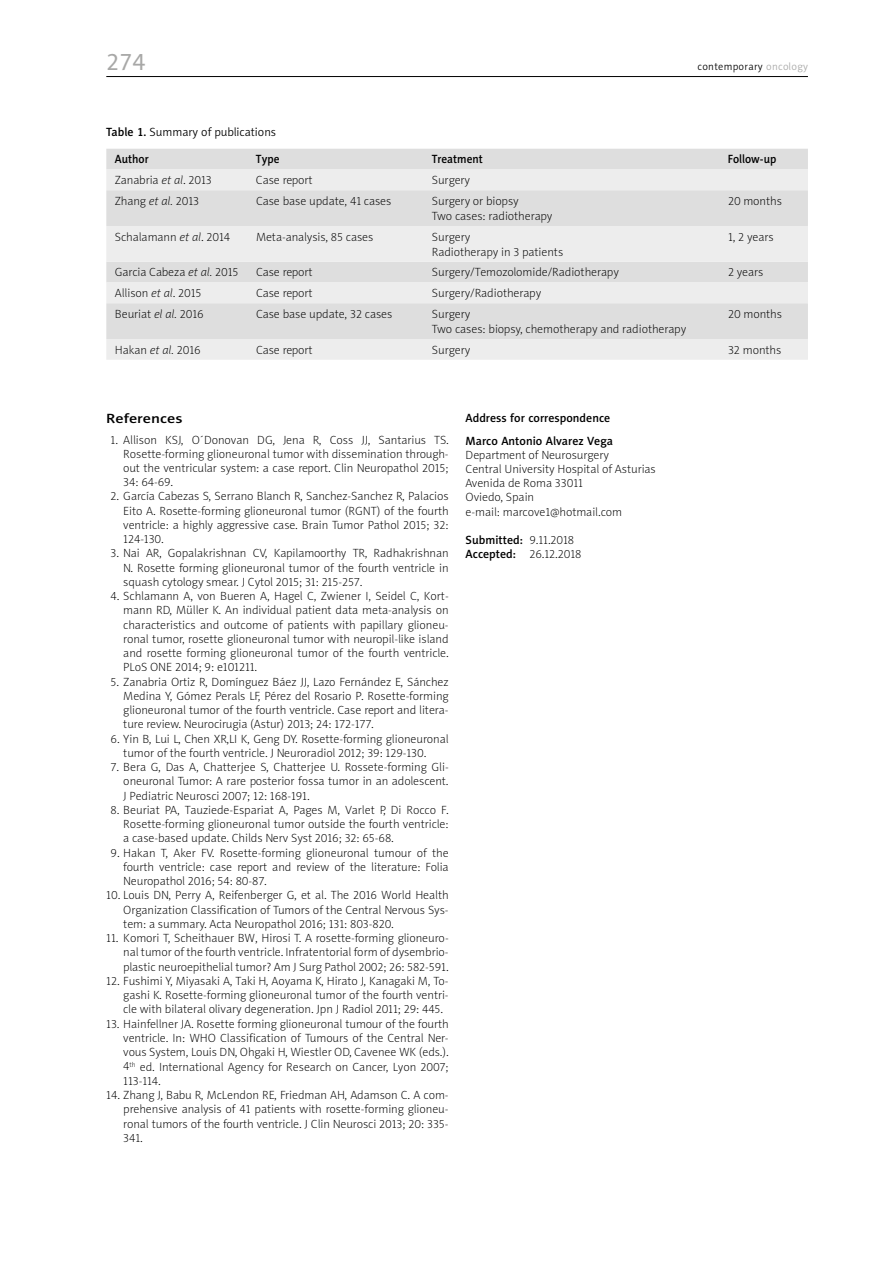
<style>
.page{position:relative;width:893px;height:1263px;background:#fff}
.page>*{position:absolute;margin:0;border:0;box-sizing:border-box;transform-origin:0 0}
.t1{font:24px "Naomi Sans EFN";color:#a8a8a7}
.t2{font:13.5px "Naomi Sans EFN Medium";color:#000;scale:1.2 1}
.t3{font:12px/14.2px "Naomi Sans EFN Thin";color:#000;text-align:justify}
.t4{font:12px/22.8px "Naomi Sans EFN Medium";color:#000}
.t5{font:12px "Naomi Sans EFN Light";color:#000}
.t6{font:12px "Naomi Sans EFN Medium";color:#000;scale:.95 1}
.t7{font:10.5px "Naomi Sans EFN Light";letter-spacing:.03em;color:#000}
.s1{color:#a8a8a7}
.s2{font-family:"Naomi Sans EFN Medium"}
.s3{font-style:italic}
.s4{font-family:"Naomi Sans EFN Thin"}
</style>
<div class="page">
<hr style="left:106px;top:76px;width:702px;height:1px;background:#000">
<div style="left:106px;top:149px;width:702px;height:20px;background:#dedede"></div>
<svg style="left:106px;top:169px;width:702px;height:191px;background:#e5e5e5"></svg>
<h1 class="t1" style="left:106px;top:47px;width:41px">274</h1>
<p class="t7" style="left:697px;top:61px;width:112px">contemporary <span class="s1">oncology</span></p>
<p class="t5" style="left:106px;top:125px;width:171px"><span class="s2">Table 1.</span> Summary of publications</p>
<p class="t6" style="left:115px;top:152px;width:37px">Author</p>
<p class="t6" style="left:256px;top:152px;width:26px">Type</p>
<p class="t6" style="left:432px;top:152px;width:55px">Treatment</p>
<p class="t6" style="left:728px;top:152px;width:53px">Follow-up</p>
<p class="t3" style="left:115px;top:173px;width:98px">Zanabria <span class="s3">et al</span>. 2013</p>
<p class="t3" style="left:256px;top:173px;width:58px">Case report</p>
<p class="t3" style="left:432px;top:173px;width:40px">Surgery</p>
<p class="t3" style="left:115px;top:194px;width:86px">Zhang <span class="s3">et al.</span> 2013</p>
<p class="t3" style="left:256px;top:194px;width:137px">Case base update, 41 cases</p>
<p class="t3" style="left:432px;top:194px;width:122px;line-height:15px">Surgery or biopsy<br>Two cases: radiotherapy</p>
<p class="t3" style="left:728px;top:194px;width:55px">20 months</p>
<p class="t3" style="left:115px;top:230px;width:117px">Schalamann <span class="s3">et al</span>. 2014</p>
<p class="t3" style="left:256px;top:230px;width:119px">Meta-analysis, 85 cases</p>
<p class="t3" style="left:432px;top:229px;width:133px;line-height:15px">Surgery<br>Radiotherapy in 3 patients</p>
<p class="t3" style="left:728px;top:230px;width:47px">1, 2 years</p>
<p class="t3" style="left:115px;top:265px;width:125px">Garcia Cabeza <span class="s3">et al.</span> 2015</p>
<p class="t3" style="left:256px;top:265px;width:58px">Case report</p>
<p class="t3" style="left:432px;top:265px;width:189px">Surgery/Temozolomide/Radiotherapy</p>
<p class="t3" style="left:728px;top:265px;width:37px">2 years</p>
<p class="t3" style="left:115px;top:286px;width:88px">Allison <span class="s3">et al</span>. 2015</p>
<p class="t3" style="left:256px;top:286px;width:58px">Case report</p>
<p class="t3" style="left:432px;top:286px;width:111px">Surgery/Radiotherapy</p>
<p class="t3" style="left:115px;top:307px;width:90px">Beuriat <span class="s3">el al.</span> 2016</p>
<p class="t3" style="left:256px;top:307px;width:138px">Case base update, 32 cases</p>
<p class="t3" style="left:432px;top:306px;width:256px;line-height:15px">Surgery<br>Two cases: biopsy, chemotherapy and radiotherapy</p>
<p class="t3" style="left:728px;top:307px;width:55px">20 months</p>
<p class="t3" style="left:115px;top:343px;width:87px">Hakan <span class="s3">et al.</span> 2016</p>
<p class="t3" style="left:256px;top:343px;width:58px">Case report</p>
<p class="t3" style="left:432px;top:343px;width:40px">Surgery</p>
<p class="t3" style="left:728px;top:343px;width:55px">32 months</p>
<p class="t2" style="left:106px;top:410px;width:65px">References</p>
<p class="t3" style="left:123px;top:432px;width:327px;text-indent:-13px">1. Allison KSJ, O´Donovan DG, Jena R, Coss JJ, Santarius TS.<br>Rosette-forming glioneuronal tumor with dissemination through&shy;out the ventricular system: a case report. Clin Neuropathol 2015; 34: 64-69.</p>
<p class="t3" style="left:123px;top:489px;width:327px;text-indent:-13px">2. García Cabezas S, Serrano Blanch R, Sanchez-Sanchez R, Palacios Eito A. Rosette-forming glioneuronal tumor (RGNT) of the fourth ventricle: a highly aggressive case. Brain Tumor Pathol 2015; 32:<br>124-130.</p>
<p class="t3" style="left:123px;top:546px;width:327px;text-indent:-13px">3. Nai AR, Gopalakrishnan CV, Kapilamoorthy TR, Radhakrishnan N. Rosette forming glioneuronal tumor of the fourth ventricle in squash cytology smear. J Cytol 2015; 31: 215-257.</p>
<p class="t3" style="left:123px;top:589px;width:327px;text-indent:-13px">4. Schlamann A, von Bueren A, Hagel C, Zwiener I, Seidel C, Kort&shy;mann RD, Müller K. An individual patient data meta-analysis on characteristics and outcome of patients with papillary glioneu&shy;ronal tumor, rosette glioneuronal tumor with neuropil-like island and rosette forming glioneuronal tumor of the fourth ventricle.<br>PLoS ONE 2014; 9: e101211.</p>
<p class="t3" style="left:123px;top:675px;width:327px;text-indent:-13px">5. Zanabria Ortiz R, Domínguez Báez JJ, Lazo Fernández E, Sánchez Medina Y, Gómez Perals LF, Pérez del Rosario P. Rosette-forming glioneuronal tumor of the fourth ventricle. Case report and litera&shy;ture review. Neurocirugia (Astur) 2013; 24: 172-177.</p>
<p class="t3" style="left:123px;top:732px;width:327px;text-indent:-13px">6. Yin B, Lui L, Chen XR,LI K, Geng DY. Rosette-forming glioneuronal tumor of the fourth ventricle. J Neuroradiol 2012; 39: 129-130.</p>
<p class="t3" style="left:123px;top:760px;width:327px;text-indent:-13px">7. Bera G, Das A, Chatterjee S, Chatterjee U. Rossete-forming Gli&shy;oneuronal Tumor: A rare posterior fossa tumor in an adolescent.<br>J Pediatric Neurosci 2007; 12: 168-191.</p>
<p class="t3" style="left:123px;top:803px;width:327px;text-indent:-13px">8. Beuriat PA, Tauziede-Espariat A, Pages M, Varlet P, Di Rocco F.<br>Rosette-forming glioneuronal tumor outside the fourth ventricle: a case-based update. Childs Nerv Syst 2016; 32: 65-68.</p>
<p class="t3" style="left:123px;top:845px;width:327px;text-indent:-13px">9. Hakan T, Aker FV. Rosette-forming glioneuronal tumour of the fourth ventricle: case report and review of the literature: Folia Neuropathol 2016; 54: 80-87.</p>
<p class="t3" style="left:123px;top:888px;width:327px;text-indent:-17px">10. Louis DN, Perry A, Reifenberger G, et al. The 2016 World Health Organization Classification of Tumors of the Central Nervous Sys&shy;tem: a summary. Acta Neuropathol 2016; 131: 803-820.</p>
<p class="t3" style="left:123px;top:931px;width:327px;text-indent:-17px">11. Komori T, Scheithauer BW, Hirosi T. A rosette-forming glioneuro&shy;nal tumor of the fourth ventricle. Infratentorial form of dysembrio&shy;plastic neuroepithelial tumor? Am J Surg Pathol 2002; 26: 582-591.</p>
<p class="t3" style="left:123px;top:974px;width:327px;text-indent:-17px">12. Fushimi Y, Miyasaki A, Taki H, Aoyama K, Hirato J, Kanagaki M, To&shy;gashi K. Rosette-forming glioneuronal tumor of the fourth ventri&shy;cle with bilateral olivary degeneration. Jpn J Radiol 2011; 29: 445.</p>
<p class="t3" style="left:123px;top:1016px;width:327px;text-indent:-17px">13. Hainfellner JA. Rosette forming glioneuronal tumour of the fourth ventricle. In: WHO Classification of Tumours of the Central Ner&shy;vous System, Louis DN, Ohgaki H, Wiestler OD, Cavenee WK (eds.).<br>4<sup>th</sup> ed. International Agency for Research on Cancer, Lyon 2007; 113-114.</p>
<p class="t3" style="left:123px;top:1088px;width:327px;text-indent:-17px">14. Zhang J, Babu R, McLendon RE, Friedman AH, Adamson C. A com&shy;prehensive analysis of 41 patients with rosette-forming glioneu&shy;ronal tumors of the fourth ventricle. J Clin Neurosci 2013; 20: 335- 341.</p>
<p class="t4" style="left:466px;top:406px;width:149px">Address for correspondence<br>Marco Antonio Alvarez Vega</p>
<p class="t3" style="left:466px;top:448px;width:192px;text-align:left">Department of Neurosurgery<br>Central University Hospital of Asturias<br>Avenida de Roma 33011<br>Oviedo, Spain<br>e-mail: marcove1@hotmail.com</p>
<p class="t4" style="left:466px;top:529px;width:110px">Submitted: <span class="s4">9.11.2018</span></p>
<p class="t3" style="left:466px;top:547px;width:117px"><span class="s2">Accepted:</span> 26.12.2018</p>
</div>
